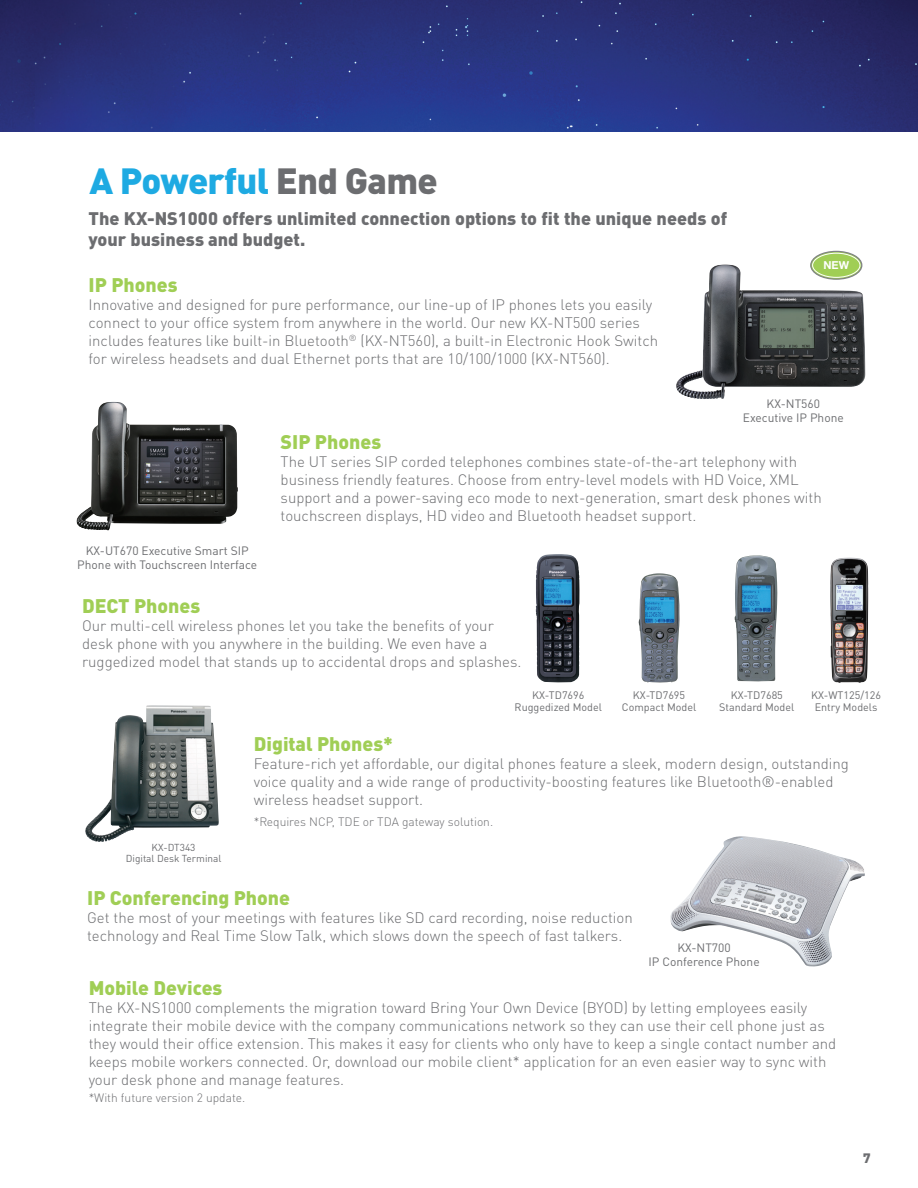
<style>
.page{position:relative;width:918px;height:1188px;background:#fff}
.page>*{position:absolute;margin:0;border:0;box-sizing:border-box;transform-origin:0 0}
.t1{font:900 36px "DINOT";letter-spacing:-.02em;color:#1eaae2}
.t2{font:900 19.5px "DINOT";color:#a0ce55}
.t3{font:900 18px/21px "DINOT";color:#6c6d70}
.t4{font:300 15px/18px "DINOT";color:#6c6d70}
.t5{font:900 13.5px "DINOT";color:#6c6d70}
.t6{font:12px/13.5px "DINOT";color:#6c6d70;text-align:center}
.t7{font:300 12px "DINOT";color:#6c6d70}
.t8{font:700 10.95px "Helvetica Neue LT Std";color:#fff}
.t9{font:10.8px/12.1px "DINOT";color:#6c6d70;text-align:center}
.t10{font:10.05px/11.2px "DINOT";color:#6c6d70;text-align:center}
.s1{color:#6c6d70}
</style>
<div class="page">
<img style="left:1px;top:0;width:917px;height:131px">
<img style="left:0;top:0;width:1px;height:131px">
<img style="left:676px;top:264px;width:189px;height:135px">
<img style="left:76px;top:402px;width:162px;height:129px">
<img style="left:536px;top:554px;width:44px;height:128px">
<img style="left:830px;top:558px;width:38px;height:125px">
<img style="left:734px;top:556px;width:43px;height:126px">
<img style="left:639px;top:573px;width:41px;height:110px">
<img style="left:85px;top:705px;width:134px;height:137px">
<img style="left:670px;top:836px;width:195px;height:131px">
<svg style="left:811px;top:251px;width:51px;height:28px"></svg>
<div style="left:810px;top:251px;width:52px;height:29px;border:1px solid #808285;border-radius:50%"></div>
<div style="left:813px;top:253px;width:47px;height:24px;background:#a0ce55;border-radius:50%"></div>
<div style="left:812px;top:253px;width:48px;height:25px;border:1px solid #fff;border-radius:50%"></div>
<h1 class="t1" style="left:89px;top:156px;width:350px">A Powerful <span class="s1">End Game</span></h1>
<p class="t3" style="left:89px;top:208px;width:640px">The KX-NS1000 offers unlimited connection options to fit the unique needs of your business and budget.</p>
<h2 class="t2" style="left:89px;top:272px;width:91px">IP Phones</h2>
<p class="t4" style="left:89px;top:296px;width:571px">Innovative and designed for pure performance, our line-up of IP phones lets you easily connect to your office system from anywhere in the world. Our new KX-NT500 series includes features like built-in Bluetooth<sup>®</sup> (KX-NT560), a built-in Electronic Hook Switch for wireless headsets and dual Ethernet ports that are 10/100/1000 (KX-NT560).</p>
<p class="t8" style="left:823px;top:258px;width:27px">NEW</p>
<p class="t6" style="left:743px;top:397px;width:102px">KX-NT560<br>Executive IP Phone</p>
<h2 class="t2" style="left:281px;top:428px;width:102px">SIP Phones</h2>
<p class="t4" style="left:281px;top:452px;width:543px">The UT series SIP corded telephones combines state-of-the-art telephony with business friendly features. Choose from entry-level models with HD Voice, XML support and a power-saving eco mode to next-generation, smart desk phones with touchscreen displays, HD video and Bluetooth headset support.</p>
<p class="t6" style="left:77px;top:544px;width:181px">KX-UT670 Executive Smart SIP<br>Phone with Touchscreen Interface</p>
<h2 class="t2" style="left:82px;top:593px;width:120px">DECT Phones</h2>
<p class="t4" style="left:82px;top:617px;width:441px">Our multi-cell wireless phones let you take the benefits of your desk phone with you anywhere in the building. We even have a ruggedized model that stands up to accidental drops and splashes.</p>
<p class="t9" style="left:515px;top:689px;width:89px">KX-TD7696<br>Ruggedized Model</p>
<p class="t9" style="left:719px;top:689px;width:76px">KX-TD7685<br>Standard Model</p>
<p class="t9" style="left:622px;top:689px;width:76px">KX-TD7695<br>Compact Model</p>
<p class="t9" style="left:811px;top:689px;width:71px">KX-WT125/126<br>Entry Models</p>
<h2 class="t2" style="left:254px;top:731px;width:141px">Digital Phones*</h2>
<p class="t4" style="left:254px;top:754px;width:597px">Feature-rich yet affordable, our digital phones feature a sleek, modern design, outstanding voice quality and a wide range of productivity-boosting features like Bluetooth®-enabled wireless headset support.</p>
<p class="t7" style="left:254px;top:814px;width:241px">*Requires NCP, TDE or TDA gateway solution.</p>
<p class="t10" style="left:126px;top:841px;width:97px">KX-DT343<br>Digital Desk Terminal</p>
<h2 class="t2" style="left:87px;top:885px;width:204px">IP Conferencing Phone</h2>
<p class="t4" style="left:87px;top:908px;width:547px">Get the most of your meetings with features like SD card recording, noise reduction technology and Real Time Slow Talk, which slows down the speech of fast talkers.</p>
<p class="t6" style="left:648px;top:941px;width:113px">KX-NT700<br>IP Conference Phone</p>
<h2 class="t2" style="left:89px;top:975px;width:135px">Mobile Devices</h2>
<p class="t4" style="left:89px;top:998px;width:749px">The KX-NS1000 complements the migration toward Bring Your Own Device (BYOD) by letting employees easily integrate their mobile device with the company communications network so they can use their cell phone just as they would their office extension. This makes it easy for clients who only have to keep a single contact number and keeps mobile workers connected. Or, download our mobile client* application for an even easier way to sync with your desk phone and manage features.</p>
<p class="t7" style="left:89px;top:1090px;width:158px">*With future version 2 update.</p>
<p class="t5" style="left:863px;top:1149px;width:9px">7</p>
</div>
